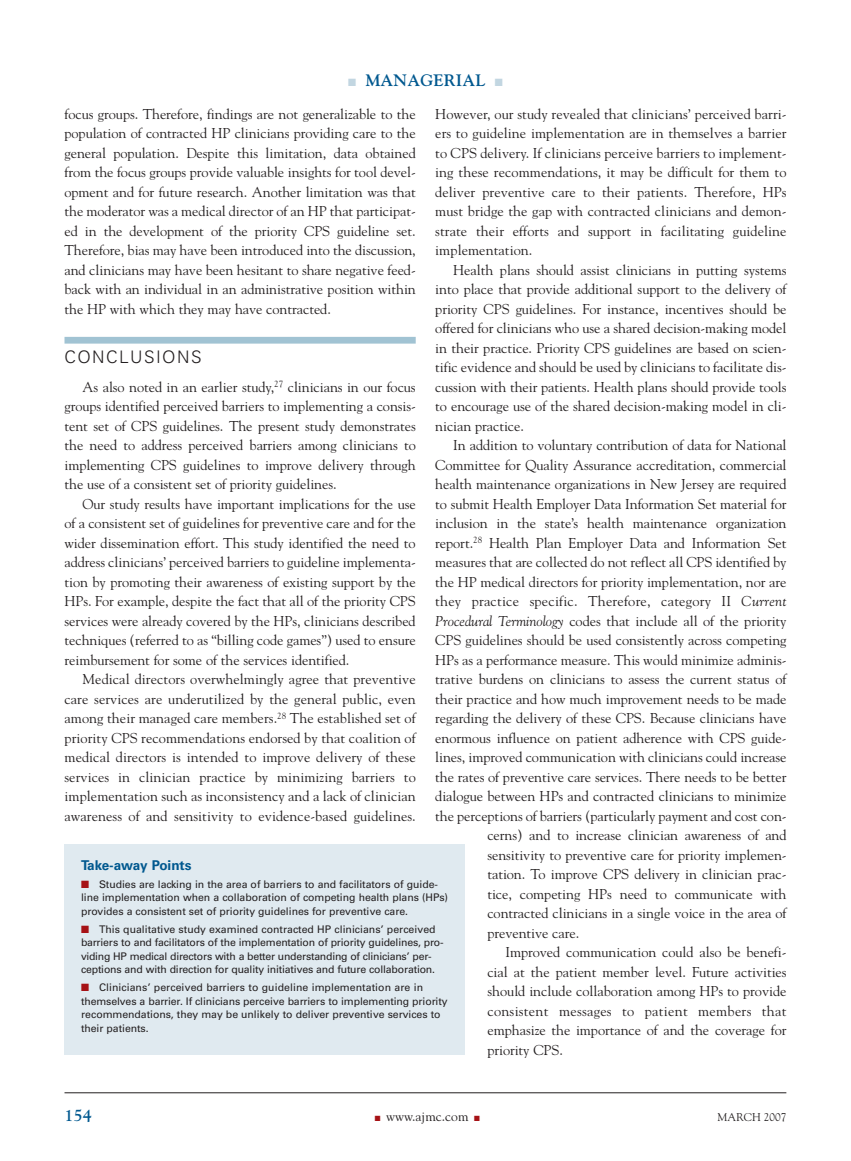
<style>
.page{position:relative;width:851px;height:1161px;background:#fff}
.page>*{position:absolute;margin:0;border:0;box-sizing:border-box;transform-origin:0 0}
.t1{font:300 17.25px "Univers";letter-spacing:.085em;color:#231f20}
.t2{font:700 16.5px "Goudy";letter-spacing:.01em;color:#00588f}
.t3{font:14.25px/19.5px "Goudy";letter-spacing:-.005em;color:#231f20;text-align:justify}
.t4{font:14.25px "Goudy";letter-spacing:.015em;color:#231f20}
.t5{font:14.25px "Goudy";letter-spacing:.02em;color:#231f20}
.t6{font:700 13.5px "Univers";letter-spacing:-.02em;color:#00588f}
.t7{font:13.5px "Goudy";color:#231f20}
.t8{font:11.25px "Goudy";color:#231f20}
.t9{font:10.5px/13.5px "Univers";letter-spacing:-.005em;color:#231f20}
.s1{color:#c2d6e1}
.s2{font-style:italic}
.s3{color:#a61216}
</style>
<div class="page">
<hr style="left:64px;top:1093px;width:722px;height:1px;background:#231f20">
<div style="left:64px;top:337px;width:351px;height:7px;background:#a1c3d3"></div>
<div style="left:64px;top:844px;width:401px;height:211px;background:#e0eaf0"></div>
<p class="t2" style="left:348px;top:70px;width:156px"><span class="s1">■</span> MANAGERIAL <span class="s1">■</span></p>
<p class="t3" style="left:435px;top:104px;width:353px">However, our study revealed that clinicians’ perceived barri&shy;ers to guideline implementation are in themselves a barrier to CPS delivery. If clinicians perceive barriers to implement&shy;ing these recommendations, it may be difficult for them to deliver preventive care to their patients. Therefore, HPs must bridge the gap with contracted clinicians and demon&shy;strate their efforts and support in facilitating guideline implementation.</p>
<p class="t3" style="left:435px;top:260px;width:353px;text-indent:18px">Health plans should assist clinicians in putting systems into place that provide additional support to the delivery of priority CPS guidelines. For instance, incentives should be offered for clinicians who use a shared decision-making model in their practice. Priority CPS guidelines are based on scien&shy;tific evidence and should be used by clinicians to facilitate dis&shy;cussion with their patients. Health plans should provide tools to encourage use of the shared decision-making model in cli&shy;nician practice.</p>
<p class="t3" style="left:453px;top:435px;width:335px">In addition to voluntary contribution of data for National</p>
<p class="t3" style="left:435px;top:455px;width:353px">Committee for Quality Assurance accreditation, commercial</p>
<p class="t3" style="left:435px;top:474px;width:353px">health maintenance organizations in New Jersey are required</p>
<p class="t3" style="left:435px;top:494px;width:353px">to submit Health Employer Data Information Set material for</p>
<p class="t3" style="left:435px;top:513px;width:353px">inclusion in the state’s health maintenance organization</p>
<p class="t3" style="left:435px;top:533px;width:353px">report.<sup>28</sup> Health Plan Employer Data and Information Set</p>
<p class="t3" style="left:435px;top:552px;width:353px">measures that are collected do not reflect all CPS identified by</p>
<p class="t3" style="left:435px;top:572px;width:353px">the HP medical directors for priority implementation, nor are</p>
<p class="t4" style="left:435px;top:593px;width:353px">they practice specific. Therefore, category II <span class="s2">Current</span></p>
<p class="t3" style="left:435px;top:611px;width:353px"><span class="s2">Procedural Terminology</span> codes that include all of the priority</p>
<p class="t3" style="left:435px;top:630px;width:353px">CPS guidelines should be used consistently across competing</p>
<p class="t3" style="left:435px;top:650px;width:353px">HPs as a performance measure. This would minimize adminis-</p>
<p class="t3" style="left:435px;top:669px;width:353px">trative burdens on clinicians to assess the current status of</p>
<p class="t3" style="left:435px;top:689px;width:353px">their practice and how much improvement needs to be made</p>
<p class="t3" style="left:435px;top:708px;width:353px">regarding the delivery of these CPS. Because clinicians have</p>
<p class="t3" style="left:435px;top:728px;width:353px">enormous influence on patient adherence with CPS guide-</p>
<p class="t3" style="left:435px;top:747px;width:353px">lines, improved communication with clinicians could increase</p>
<p class="t3" style="left:435px;top:767px;width:353px">the rates of preventive care services. There needs to be better</p>
<p class="t3" style="left:435px;top:786px;width:353px">dialogue between HPs and contracted clinicians to minimize</p>
<p class="t3" style="left:435px;top:806px;width:353px">the perceptions of barriers (particularly payment and cost con-</p>
<p class="t3" style="left:487px;top:825px;width:301px">cerns) and to increase clinician awareness of and</p>
<p class="t3" style="left:487px;top:845px;width:301px">sensitivity to preventive care for priority implemen-</p>
<p class="t3" style="left:487px;top:864px;width:300px">tation. To improve CPS delivery in clinician prac-</p>
<p class="t3" style="left:487px;top:884px;width:300px">tice, competing HPs need to communicate with</p>
<p class="t3" style="left:487px;top:903px;width:300px">contracted clinicians in a single voice in the area of</p>
<p class="t3" style="left:487px;top:923px;width:93px">preventive care.</p>
<p class="t3" style="left:505px;top:942px;width:282px">Improved communication could also be benefi-</p>
<p class="t3" style="left:487px;top:962px;width:301px">cial at the patient member level. Future activities</p>
<p class="t3" style="left:487px;top:981px;width:300px">should include collaboration among HPs to provide</p>
<p class="t5" style="left:487px;top:1002px;width:300px">consistent messages to patient members that</p>
<p class="t3" style="left:487px;top:1020px;width:300px">emphasize the importance of and the coverage for</p>
<p class="t3" style="left:487px;top:1040px;width:77px">priority CPS.</p>
<p class="t3" style="left:64px;top:104px;width:353px">focus groups. Therefore, findings are not generalizable to the population of contracted HP clinicians providing care to the general population. Despite this limitation, data obtained from the focus groups provide valuable insights for tool devel&shy;opment and for future research. Another limitation was that the moderator was a medical director of an HP that participat&shy;ed in the development of the priority CPS guideline set.<br>Therefore, bias may have been introduced into the discussion, and clinicians may have been hesitant to share negative feed&shy;back with an individual in an administrative position within the HP with which they may have contracted.</p>
<p class="t1" style="left:64px;top:351px;width:138px">CONCLUSIONS</p>
<p class="t3" style="left:64px;top:377px;width:353px;text-indent:18px">As also noted in an earlier study,<sup>27</sup> clinicians in our focus groups identified perceived barriers to implementing a consis&shy;tent set of CPS guidelines. The present study demonstrates the need to address perceived barriers among clinicians to implementing CPS guidelines to improve delivery through the use of a consistent set of priority guidelines.</p>
<p class="t3" style="left:64px;top:494px;width:353px;text-indent:18px">Our study results have important implications for the use of a consistent set of guidelines for preventive care and for the wider dissemination effort. This study identified the need to address clinicians’ perceived barriers to guideline implementa&shy;tion by promoting their awareness of existing support by the HPs. For example, despite the fact that all of the priority CPS services were already covered by the HPs, clinicians described techniques (referred to as “billing code games”) used to ensure reimbursement for some of the services identified.</p>
<p class="t3" style="left:64px;top:669px;width:353px;text-indent:18px">Medical directors overwhelmingly agree that preventive care services are underutilized by the general public, even among their managed care members.<sup>28</sup> The established set of priority CPS recommendations endorsed by that coalition of medical directors is intended to improve delivery of these services in clinician practice by minimizing barriers to implementation such as inconsistency and a lack of clinician awareness of and sensitivity to evidence-based guidelines.</p>
<p class="t6" style="left:81px;top:860px;width:112px">Take-away Points</p>
<p class="t9" style="left:81px;top:878px;width:368px"><span class="s3">■</span> Studies are lacking in the area of barriers to and facilitators of guide&shy;line implementation when a collaboration of competing health plans (HPs) provides a consistent set of priority guidelines for preventive care.</p>
<p class="t9" style="left:81px;top:923px;width:364px"><span class="s3">■</span> This qualitative study examined contracted HP clinicians’ perceived barriers to and facilitators of the implementation of priority guidelines, pro&shy;viding HP medical directors with a better understanding of clinicians’ per&shy;ceptions and with direction for quality initiatives and future collaboration.</p>
<p class="t9" style="left:81px;top:982px;width:368px"><span class="s3">■</span> Clinicians’ perceived barriers to guideline implementation are in themselves a barrier. If clinicians perceive barriers to implementing priority recommendations, they may be unlikely to deliver preventive services to their patients.</p>
<p class="t2" style="left:64px;top:1106px;width:29px">154</p>
<p class="t7" style="left:375px;top:1109px;width:106px"><span class="s3">■</span> www.ajmc.com <span class="s3">■</span></p>
<p class="t8" style="left:717px;top:1111px;width:70px">MARCH 2007</p>
</div>
